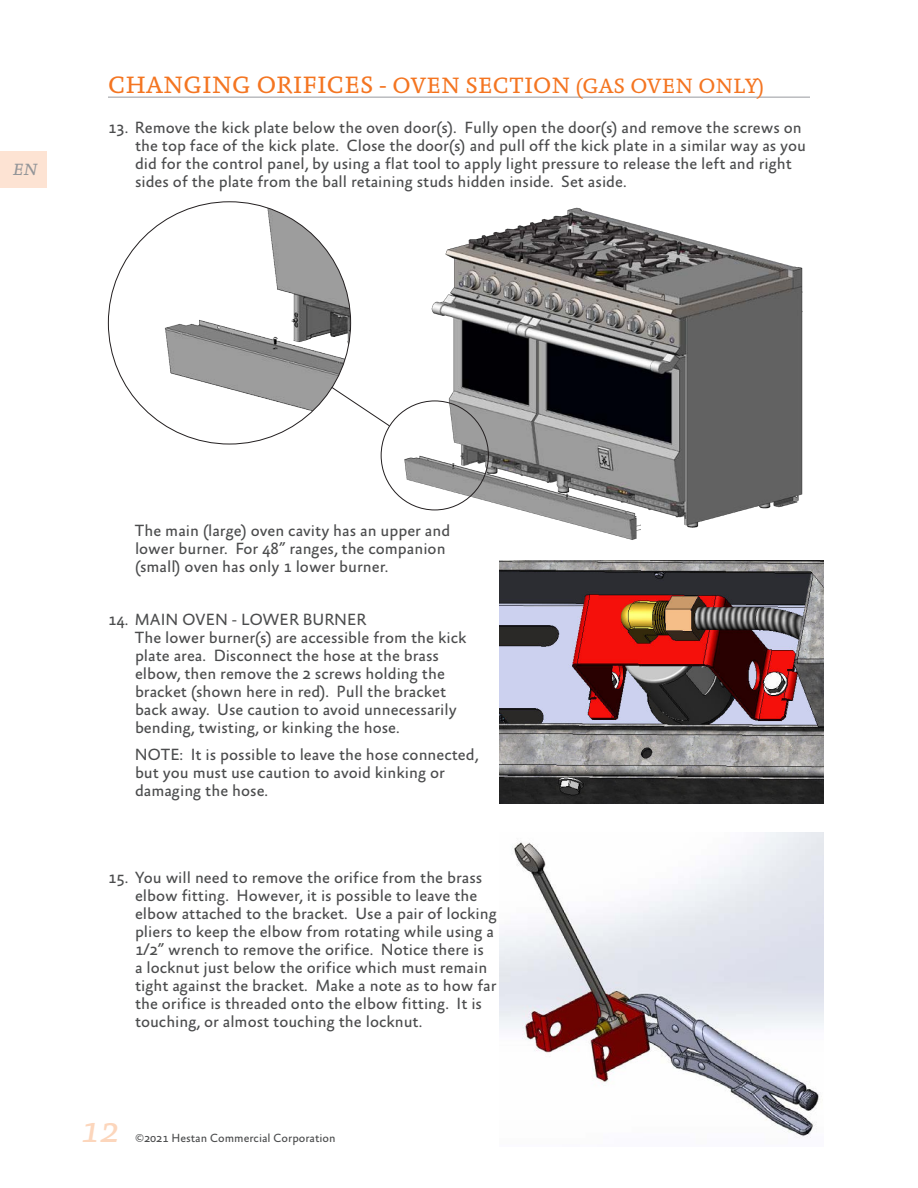
<style>
.page{position:relative;width:918px;height:1188px;background:#fff}
.page>*{position:absolute;margin:0;border:0;box-sizing:border-box;transform-origin:0 0}
.t1{font:italic 37.5px "Absara";color:#fcd6bc}
.Heading_1_-__Orange{font:24px "Absara";color:#f47521}
.copy_numbers{font:16.5px/18px "Absara Sans";color:#4b4c4d}
.t2{font:italic 16.5px "Absara";color:#939598}
.t3{font:12px "Absara Sans";color:#4b4c4d}
.s1{font-size:22.5px}
.s2{font-size:21px}
</style>
<div class="page">
<hr style="left:108px;top:96px;width:702px;height:2px;background:#babbbe">
<div style="left:0;top:151px;width:47px;height:36px;background:#fde3d3"></div>
<img style="left:389px;top:207px;width:414px;height:372px">
<img style="left:129px;top:202px;width:222px;height:242px">
<svg style="left:331px;top:386px;width:60px;height:41px"></svg>
<img style="left:500px;top:560px;width:324px;height:243px">
<img style="left:500px;top:833px;width:324px;height:305px">
<p class="t2" style="left:12px;top:160px;width:30px">EN</p>
<p class="Heading_1_-__Orange" style="left:108px;top:71px;width:658px">CHANGING ORIFICES - <span class="s1">OVEN SECTION</span> <span class="s2">(GAS OVEN ONLY)</span></p>
<p class="copy_numbers" style="left:135px;top:120px;width:673px;text-indent:-27px">13. Remove the kick plate below the oven door(s). Fully open the door(s) and remove the screws on the top face of the kick plate. Close the door(s) and pull off the kick plate in a similar way as you did for the control panel, by using a flat tool to apply light pressure to release the left and right sides of the plate from the ball retaining studs hidden inside. Set aside.</p>
<p class="copy_numbers" style="left:135px;top:522px;width:317px">The main (large) oven cavity has an upper and lower burner. For 48” ranges, the companion (small) oven has only 1 lower burner.</p>
<p class="copy_numbers" style="left:108px;top:612px;width:260px">14. MAIN OVEN - LOWER BURNER</p>
<p class="copy_numbers" style="left:135px;top:630px;width:333px">The lower burner(s) are accessible from the kick plate area. Disconnect the hose at the brass elbow, then remove the 2 screws holding the bracket (shown here in red). Pull the bracket back away. Use caution to avoid unnecessarily bending, twisting, or kinking the hose.</p>
<p class="copy_numbers" style="left:135px;top:746px;width:345px">NOTE: It is possible to leave the hose connected, but you must use caution to avoid kinking or damaging the hose.</p>
<p class="copy_numbers" style="left:135px;top:870px;width:363px;text-indent:-27px">15. You will need to remove the orifice from the brass elbow fitting. However, it is possible to leave the elbow attached to the bracket. Use a pair of locking pliers to keep the elbow from rotating while using a 1/2” wrench to remove the orifice. Notice there is<br>a locknut just below the orifice which must remain tight against the bracket. Make a note as to how far the orifice is threaded onto the elbow fitting. It is touching, or almost touching the locknut.</p>
<h1 class="t1" style="left:80px;top:1107px;width:47px">12</h1>
<p class="t3" style="left:135px;top:1132px;width:202px">©2021 Hestan Commercial Corporation</p>
</div>
